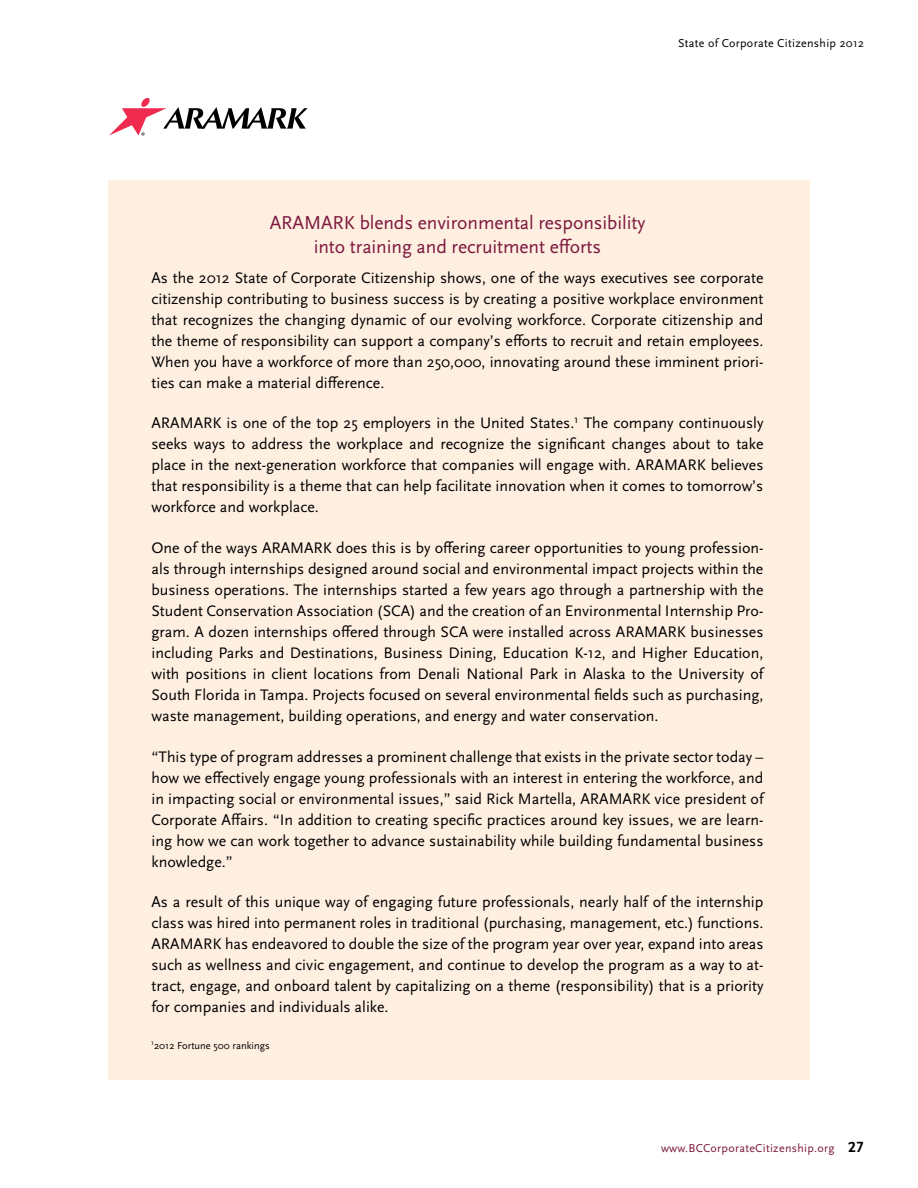
<style>
.page{position:relative;width:918px;height:1188px;background:#fff}
.page>*{position:absolute;margin:0;border:0;box-sizing:border-box;transform-origin:0 0}
.t1{font:19.5px/24px "Scala Sans OT";letter-spacing:-.005em;color:#7c183e;text-align:center}
.t2{font:15.9px/21px "Scala Sans OT";color:#000;text-align:justify}
.t3{font:12px "Scala Sans OT";letter-spacing:.025em;color:#7c183e}
.t4{font:12px "Scala Sans OT";letter-spacing:.025em;color:#000}
.t5{font:10.5px "Scala Sans OT";color:#000}
.s1{font-family:"Scala Sans Figures";font-weight:700;font-size:15.45px;color:#000}
</style>
<div class="page">
<div style="left:108px;top:180px;width:702px;height:900px;background:#ffefe1"></div>
<svg style="left:109px;top:98px;width:199px;height:37px"></svg>
<p class="t4" style="left:678px;top:36px;width:187px">State of Corporate Citizenship 2012</p>
<p class="t1" style="left:270px;top:211px;width:377px">ARAMARK blends environmental responsibility into training and recruitment efforts</p>
<p class="t2" style="left:152px;top:268px;width:614px">As the 2012 State of Corporate Citizenship shows, one of the ways executives see corporate citizenship contributing to business success is by creating a positive workplace environment that recognizes the changing dynamic of our evolving workforce. Corporate citizenship and the theme of responsibility can support a company’s efforts to recruit and retain employees.<br>When you have a workforce of more than 250,000, innovating around these imminent priori&shy;ties can make a material difference.</p>
<p class="t2" style="left:151px;top:413px;width:614px">ARAMARK is one of the top 25 employers in the United States.<sup>1</sup> The company continuously seeks ways to address the workplace and recognize the significant changes about to take place in the next-generation workforce that companies will engage with. ARAMARK believes that responsibility is a theme that can help facilitate innovation when it comes to tomorrow’s workforce and workplace.</p>
<p class="t2" style="left:151px;top:538px;width:615px">One of the ways ARAMARK does this is by offering career opportunities to young profession&shy;als through internships designed around social and environmental impact projects within the business operations. The internships started a few years ago through a partnership with the Student Conservation Association (SCA) and the creation of an Environmental Internship Pro&shy;gram. A dozen internships offered through SCA were installed across ARAMARK businesses including Parks and Destinations, Business Dining, Education K-12, and Higher Education, with positions in client locations from Denali National Park in Alaska to the University of South Florida in Tampa. Projects focused on several environmental fields such as purchasing, waste management, building operations, and energy and water conservation.</p>
<p class="t2" style="left:151px;top:746px;width:615px;text-align:left">“This type of program addresses a prominent challenge that exists in the private sector today – how we effectively engage young professionals with an interest in entering the workforce, and in impacting social or environmental issues,” said Rick Martella, ARAMARK vice president of Corporate Affairs. “In addition to creating specific practices around key issues, we are learn&shy;ing how we can work together to advance sustainability while building fundamental business knowledge.”</p>
<p class="t2" style="left:151px;top:892px;width:614px">As a result of this unique way of engaging future professionals, nearly half of the internship class was hired into permanent roles in traditional (purchasing, management, etc.) functions.<br>ARAMARK has endeavored to double the size of the program year over year, expand into areas such as wellness and civic engagement, and continue to develop the program as a way to at&shy;tract, engage, and onboard talent by capitalizing on a theme (responsibility) that is a priority for companies and individuals alike.</p>
<p class="t5" style="left:151px;top:1040px;width:120px"><sup>1</sup>2012 Fortune 500 rankings</p>
<p class="t3" style="left:661px;top:1142px;width:204px">www.BCCorporateCitizenship.org <span class="s1">27</span></p>
</div>
